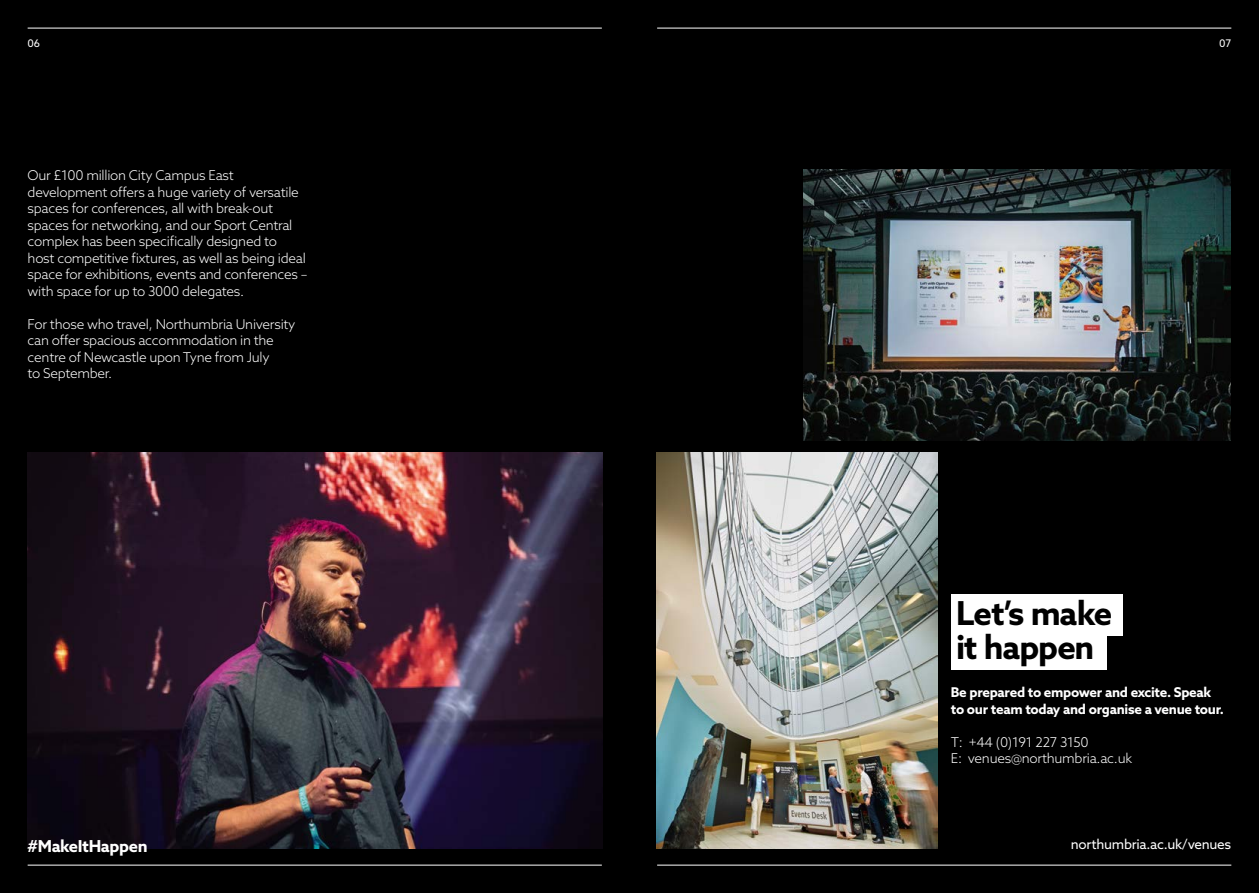
<style>
.page{position:relative;width:1259px;height:893px;background:#000}
.page>*{position:absolute;margin:0;border:0;box-sizing:border-box;transform-origin:0 0}
.t1{font:700 33px/34.5px "Azo Sans";letter-spacing:-.04em;color:#000}
.t2{font:700 16.5px "Azo Sans";letter-spacing:-.02em;color:#fff}
.t3{font:300 13.5px/16.5px "Azo Sans";letter-spacing:-.02em;color:#fff}
.t4{font:700 13.5px/16.5px "Azo Sans";letter-spacing:-.02em;color:#fff}
.t5{font:13.5px "Azo Sans";letter-spacing:-.02em;color:#fff}
.t6{font:10.5px "Azo Sans";color:#fff}
</style>
<div class="page">
<div style="left:951px;top:628px;width:155px;height:41px;background:#fff"></div>
<div style="left:951px;top:595px;width:172px;height:41px;background:#fff"></div>
<img style="left:804px;top:169px;width:427px;height:271px">
<img style="left:656px;top:453px;width:281px;height:395px">
<img style="left:28px;top:453px;width:574px;height:395px">
<hr style="left:657px;top:865px;width:574px;height:1px;background:#fff">
<hr style="left:28px;top:865px;width:574px;height:1px;background:#fff">
<hr style="left:657px;top:28px;width:574px;height:1px;background:#fff">
<hr style="left:28px;top:28px;width:574px;height:1px;background:#fff">
<p class="t6" style="left:28px;top:37px;width:14px">06</p>
<p class="t6" style="left:1219px;top:37px;width:14px">07</p>
<p class="t3" style="left:28px;top:167px;width:281px">Our £100 million City Campus East development offers a huge variety of versatile spaces for conferences, all with break-out spaces for networking, and our Sport Central complex has been specifically designed to<br>host competitive fixtures, as well as being ideal space for exhibitions, events and conferences – with space for up to 3000 delegates.</p>
<p class="t3" style="left:28px;top:315px;width:269px">For those who travel, Northumbria University can offer spacious accommodation in the centre of Newcastle upon Tyne from July<br>to September.</p>
<h1 class="t1" style="left:956px;top:595px;width:158px">Let’s make it happen</h1>
<p class="t4" style="left:951px;top:684px;width:274px">Be prepared to empower and excite. Speak to our team today and organise a venue tour.</p>
<p class="t3" style="left:951px;top:734px;width:183px">T: +44 (0)191 227 3150<br>E: venues@northumbria.ac.uk</p>
<p class="t2" style="left:28px;top:835px;width:121px">#MakeItHappen</p>
<p class="t5" style="left:1071px;top:836px;width:162px">northumbria.ac.uk/venues</p>
</div>
